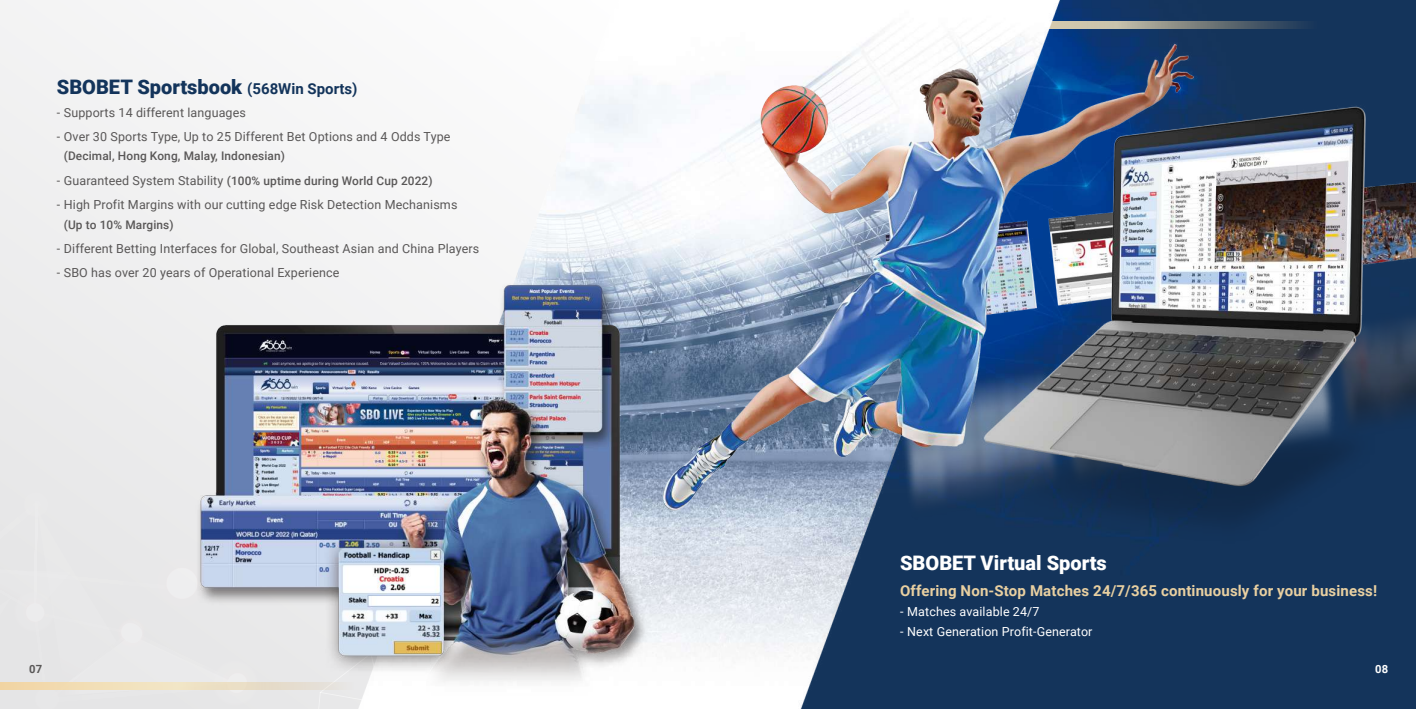
<style>
.page{position:relative;width:1416px;height:709px;background:#fff}
.page>*{position:absolute;margin:0;border:0;box-sizing:border-box;transform-origin:0 0}
.t1{font:900 20px "Roboto";color:#13345b}
.t2{font:900 20px "Roboto";color:#fff}
.t3{font:700 15px "Roboto";letter-spacing:.01em;color:#e9d0a1}
.t4{font:12.5px "Roboto";letter-spacing:.01em;color:#595757}
.t5{font:12.5px "Roboto";letter-spacing:.01em;color:#fff}
.t6{font:500 11.88px "Roboto";letter-spacing:.01em;color:#595757}
.t7{font:700 11.25px "Roboto";color:#595757}
.t8{font:700 11.25px "Roboto";color:#fff}
.s1{font-weight:700;font-size:15px}
.s2{font-weight:400;font-size:12.5px}
</style>
<div class="page">
<div style="left:0;top:0;width:709px;height:709px;background:#f1f1f2"></div>
<div style="left:0;top:481px;width:271px;height:228px;background:#e8e8e8"></div>
<img style="left:1063px;top:0;width:353px;height:709px">
<svg style="left:1063px;top:21px;width:253px;height:7px;background:#7f8584"></svg>
<img style="left:719px;top:0;width:344px;height:709px">
<img style="left:359px;top:0;width:360px;height:709px">
<img style="left:662px;top:43px;width:57px;height:467px">
<img style="left:185px;top:240px;width:466px;height:465px">
<svg style="left:0;top:682px;width:355px;height:7px;background:#eddec1"></svg>
<h1 class="t1" style="left:57px;top:73px;width:302px">SBOBET Sportsbook <span class="s1">(568Win Sports)</span></h1>
<p class="t4" style="left:57px;top:103px;width:191px">- Supports 14 different languages</p>
<p class="t4" style="left:57px;top:128px;width:395px">- Over 30 Sports Type, Up to 25 Different Bet Options and 4 Odds Type</p>
<p class="t6" style="left:64px;top:148px;width:223px">(Decimal, Hong Kong, Malay, Indonesian)</p>
<p class="t6" style="left:57px;top:172px;width:377px"><span class="s2">- Guaranteed System Stability</span> (100% uptime during World Cup 2022)</p>
<p class="t4" style="left:57px;top:196px;width:402px">- High Profit Margins with our cutting edge Risk Detection Mechanisms</p>
<p class="t6" style="left:64px;top:216px;width:111px">(Up to 10% Margins)</p>
<p class="t4" style="left:57px;top:240px;width:424px">- Different Betting Interfaces for Global, Southeast Asian and China Players</p>
<p class="t4" style="left:57px;top:264px;width:284px">- SBO has over 20 years of Operational Experience</p>
<h1 class="t2" style="left:900px;top:549px;width:208px">SBOBET Virtual Sports</h1>
<p class="t3" style="left:900px;top:580px;width:479px">Offering Non-Stop Matches 24/7/365 continuously for your business!</p>
<p class="t5" style="left:900px;top:602px;width:141px">- Matches available 24/7</p>
<p class="t5" style="left:900px;top:622px;width:194px">- Next Generation Profit-Generator</p>
<p class="t7" style="left:29px;top:661px;width:15px">07</p>
<p class="t8" style="left:1375px;top:661px;width:15px">08</p>
</div>
